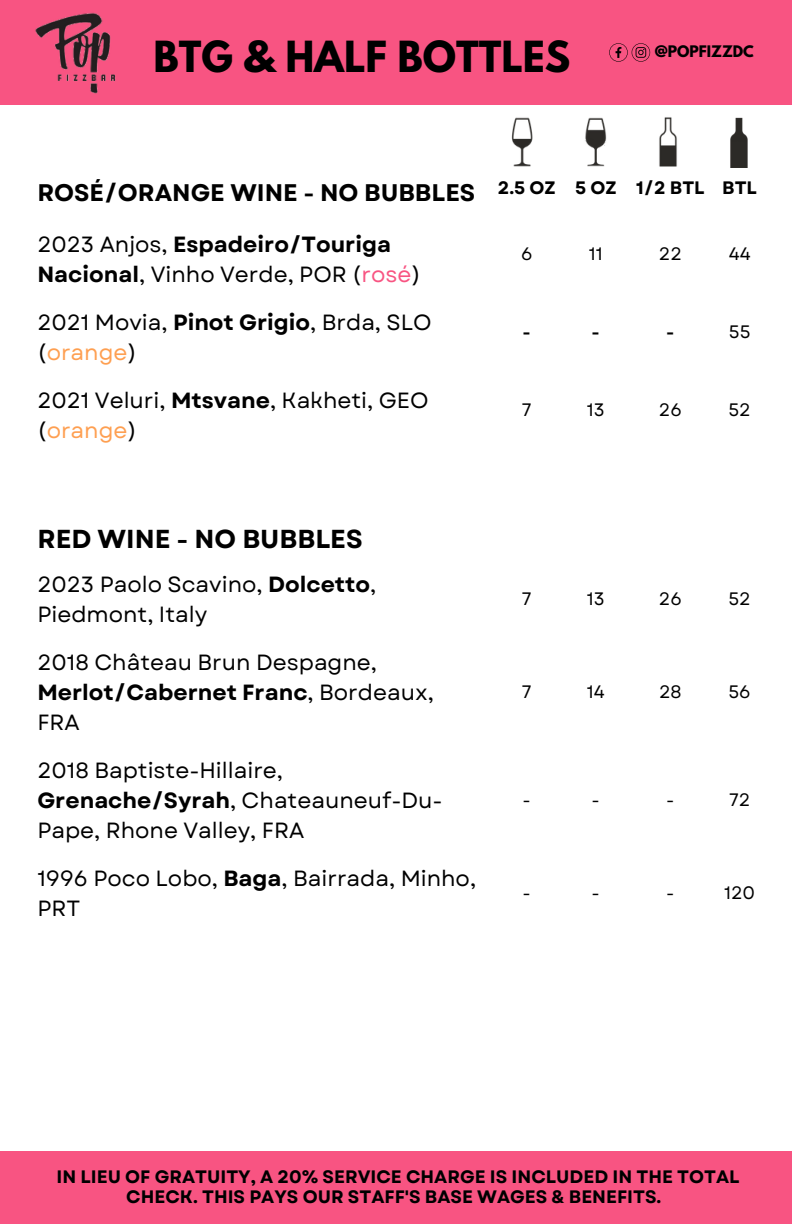
<style>
.page{position:relative;width:792px;height:1224px;background:#fff}
.page>*{position:absolute;margin:0;border:0;box-sizing:border-box;transform-origin:0 0}
.t1{font:700 38px "League Spartan";color:#000}
.t2{font:700 26px "Garet";color:#000}
.t3{font:700 24px "Garet";color:#000}
.t4{font:22px/30px "Garet";color:#000}
.t5{font:700 18px/19.4px "Garet";color:#000;text-align:center}
.t6{font:18px "Garet";color:#000}
.t7{font:700 14.2px "League Spartan";color:#000}
.s1{font-weight:700}
.s2{color:#f85482}
.s3{color:#fe9f51}
</style>
<div class="page">
<img style="left:511px;top:117px;width:22px;height:49px">
<img style="left:585px;top:117px;width:22px;height:49px">
<img style="left:659px;top:117px;width:18px;height:49px">
<img style="left:730px;top:117px;width:18px;height:51px">
<div style="left:0;top:0;width:792px;height:104px;background:#f85482"></div>
<img style="left:35px;top:12px;width:81px;height:82px">
<svg style="left:609px;top:43px;width:41px;height:19px"></svg>
<div style="left:0;top:1152px;width:792px;height:72px;background:#f85482"></div>
<p class="t1" style="left:154px;top:38px;width:418px">BTG &amp; HALF BOTTLES</p>
<p class="t7" style="left:655px;top:44px;width:101px">@POPFIZZDC</p>
<p class="t3" style="left:37px;top:175px;width:439px">ROSÉ/ORANGE WINE - NO BUBBLES</p>
<p class="t5" style="left:498px;top:178px;width:59px">2.5 OZ</p>
<p class="t5" style="left:575px;top:178px;width:43px">5 OZ</p>
<h1 class="t5" style="left:636px;top:178px;width:70px">1/2 BTL</h1>
<p class="t5" style="left:722px;top:178px;width:36px">BTL</p>
<p class="t4" style="left:37px;top:229px;width:385px">2023 Anjos, <span class="s1">Espadeiro/Touriga<br>Nacional</span>, Vinho Verde, POR (<span class="s2">rosé</span>)</p>
<p class="t6" style="left:521px;top:241px;width:13px">6</p>
<p class="t6" style="left:589px;top:241px;width:15px">11</p>
<p class="t6" style="left:659px;top:241px;width:25px">22</p>
<p class="t6" style="left:729px;top:241px;width:23px">44</p>
<p class="t4" style="left:37px;top:307px;width:396px">2021 Movia, <span class="s1">Pinot Grigio</span>, Brda, SLO (<span class="s3">orange</span>)</p>
<p class="t4" style="left:37px;top:385px;width:393px">2021 Veluri, <span class="s1">Mtsvane</span>, Kakheti, GEO (<span class="s3">orange</span>)</p>
<p class="t2" style="left:37px;top:520px;width:327px">RED WINE - NO BUBBLES</p>
<p class="t4" style="left:37px;top:569px;width:340px">2023 Paolo Scavino, <span class="s1">Dolcetto</span>,<br>Piedmont, Italy</p>
<p class="t4" style="left:37px;top:647px;width:398px">2018 Château Brun Despagne,<br><span class="s1">Merlot/Cabernet Franc</span>, Bordeaux,<br>FRA</p>
<p class="t4" style="left:37px;top:755px;width:407px">2018 Baptiste-Hillaire,<br><span class="s1">Grenache/Syrah</span>, Chateauneuf-Du-<br>Pape, Rhone Valley, FRA</p>
<p class="t4" style="left:37px;top:863px;width:440px">1996 Poco Lobo, <span class="s1">Baga</span>, Bairrada, Minho,<br>PRT</p>
<p class="t5" style="left:523px;top:322px;width:10px">-</p>
<p class="t5" style="left:592px;top:322px;width:10px">-</p>
<p class="t5" style="left:666px;top:322px;width:10px">-</p>
<p class="t6" style="left:729px;top:319px;width:23px">55</p>
<p class="t6" style="left:522px;top:397px;width:11px">7</p>
<p class="t6" style="left:587px;top:397px;width:19px">13</p>
<p class="t6" style="left:659px;top:397px;width:25px">26</p>
<p class="t6" style="left:729px;top:397px;width:24px">52</p>
<p class="t6" style="left:522px;top:586px;width:11px">7</p>
<p class="t6" style="left:587px;top:586px;width:19px">13</p>
<p class="t6" style="left:659px;top:586px;width:25px">26</p>
<p class="t6" style="left:729px;top:586px;width:24px">52</p>
<p class="t6" style="left:522px;top:679px;width:11px">7</p>
<p class="t6" style="left:587px;top:679px;width:19px">14</p>
<p class="t6" style="left:659px;top:679px;width:24px">28</p>
<p class="t6" style="left:729px;top:679px;width:24px">56</p>
<p class="t6" style="left:523px;top:787px;width:10px">-</p>
<p class="t6" style="left:592px;top:787px;width:10px">-</p>
<p class="t6" style="left:666px;top:787px;width:10px">-</p>
<p class="t6" style="left:729px;top:787px;width:23px">72</p>
<p class="t6" style="left:523px;top:880px;width:10px">-</p>
<p class="t6" style="left:592px;top:880px;width:10px">-</p>
<p class="t6" style="left:666px;top:880px;width:10px">-</p>
<p class="t6" style="left:724px;top:880px;width:33px">120</p>
<p class="t5" style="left:57px;top:1168px;width:685px">IN LIEU OF GRATUITY, A 20% SERVICE CHARGE IS INCLUDED IN THE TOTAL<br>CHECK. THIS PAYS OUR STAFF'S BASE WAGES &amp; BENEFITS.</p>
</div>
